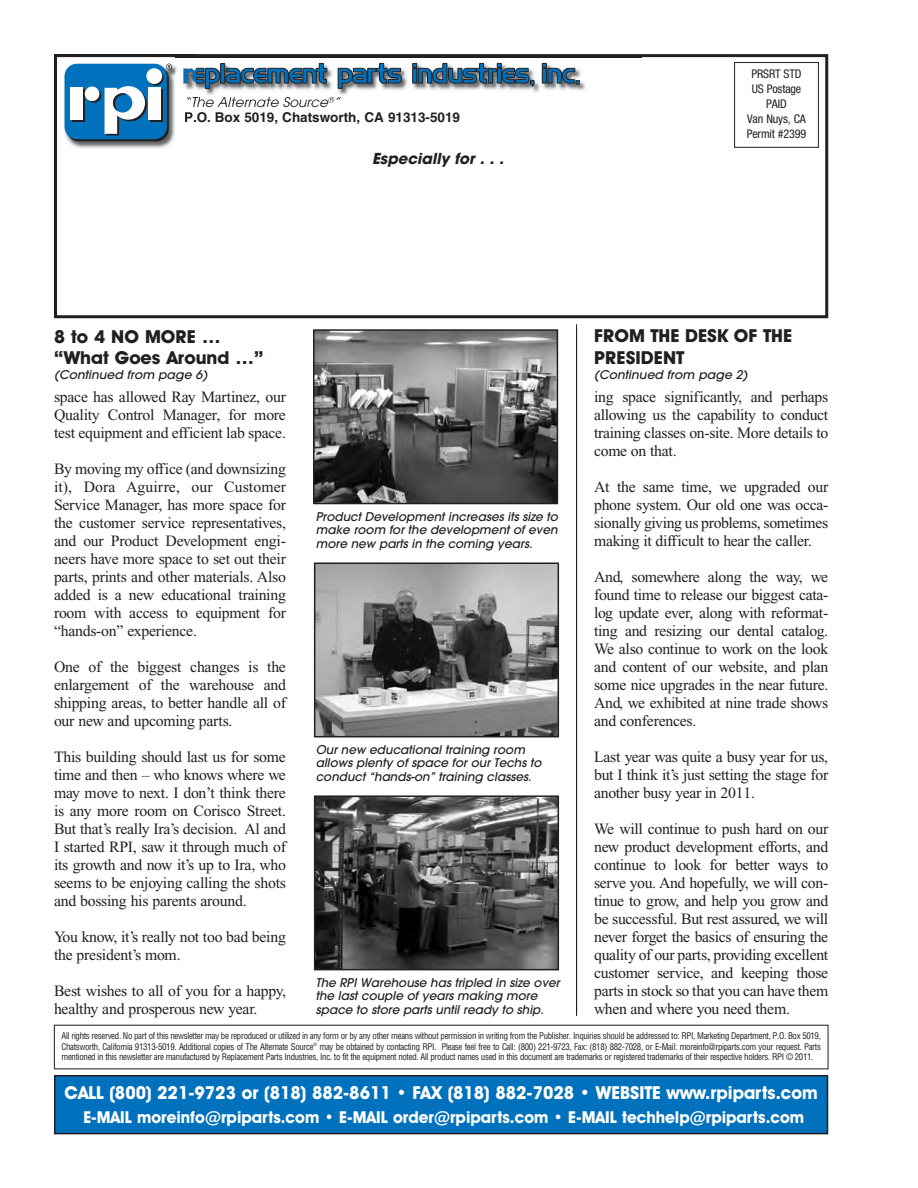
<style>
.page{position:relative;width:918px;height:1188px;background:#fff}
.page>*{position:absolute;margin:0;border:0;box-sizing:border-box;transform-origin:0 0}
.t1{font:700 18px "Avant Garde IT Cby BT";color:#fff}
.t2{font:700 18px/21.6px "Avant Garde IT Cby BT";color:#231f20}
.t3{font:700 16.5px "Avant Garde IT Cby BT";color:#fff}
.t4{font:15.75px/18px "Times New Roman";letter-spacing:-.015em;color:#231f20;text-align:justify}
.t5{font:italic 700 15px "Avant Garde";color:#231f20}
.t6{font:700 13.5px "Helvetica";color:#231f20}
.t7{font:italic 13.5px "Avant Garde";color:#231f20}
.t8{font:italic 500 12px/13.5px "Avant Garde";color:#231f20}
.t9{font:condensed 12px/15px "Helvetica Neue";letter-spacing:-.01em;color:#231f20;text-align:center}
.t10{font:condensed 9px/10.5px "Helvetica";letter-spacing:-.035em;color:#231f20;text-align:justify}
</style>
<div class="page">
<div style="left:54px;top:54px;width:774px;height:264px;border:3px solid #231f20"></div>
<img style="left:197px;top:57px;width:445px;height:46px">
<img style="left:195px;top:97px;width:125px;height:6px">
<svg style="left:328px;top:97px;width:13px;height:6px"></svg>
<svg style="left:338px;top:63px;width:64px;height:26px"></svg>
<svg style="left:542px;top:63px;width:38px;height:21px"></svg>
<svg style="left:412px;top:63px;width:122px;height:23px;background:#5b7d95"></svg>
<div style="left:734px;top:62px;width:85px;height:86px;border:1px solid #231f20"></div>
<div style="left:55px;top:1076px;width:773px;height:58px;background:#0071bc"></div>
<div style="left:54px;top:1075px;width:774px;height:59px;border:2px solid #231f20"></div>
<img style="left:54px;top:54px;width:141px;height:107px">
<img style="left:56px;top:56px;width:139px;height:105px">
<svg style="left:185px;top:97px;width:10px;height:27px"></svg>
<svg style="left:66px;top:66px;width:103px;height:75px"></svg>
<div style="left:65px;top:64px;width:102px;height:75px;background:#0071bc;border-radius:13px"></div>
<div style="left:72px;top:90px;width:13px;height:32px;background:#231f20"></div>
<svg style="left:87px;top:88px;width:14px;height:15px"></svg>
<div style="left:71px;top:88px;width:12px;height:32px;background:#fff"></div>
<div style="left:85px;top:87px;width:14px;height:14px;background:#fff;border-radius:50%"></div>
<svg style="left:113px;top:88px;width:34px;height:33px"></svg>
<div style="left:111px;top:86px;width:34px;height:34px;background:#fff;border-radius:50%"></div>
<svg style="left:148px;top:70px;width:16px;height:16px"></svg>
<div style="left:150px;top:89px;width:13px;height:33px;background:#231f20"></div>
<div style="left:146px;top:68px;width:16px;height:16px;background:#fff;border-radius:50%"></div>
<div style="left:149px;top:88px;width:12px;height:32px;background:#fff"></div>
<div style="left:113px;top:93px;width:19px;height:20px;background:#0071bc;border-radius:50%"></div>
<svg style="left:105px;top:88px;width:22px;height:47px"></svg>
<svg style="left:166px;top:57px;width:161px;height:32px"></svg>
<hr style="left:576px;top:324px;width:1px;height:690px;background:#231f20">
<hr style="left:576px;top:329px;width:1px;height:687px;background:#231f20">
<img style="left:317px;top:565px;width:239px;height:169px">
<div style="left:314px;top:562px;width:245px;height:175px;border:2px solid #231f20"></div>
<img style="left:316px;top:332px;width:239px;height:169px">
<div style="left:313px;top:329px;width:245px;height:175px;border:2px solid #231f20"></div>
<img style="left:317px;top:798px;width:239px;height:169px">
<div style="left:314px;top:795px;width:245px;height:175px;border:2px solid #231f20"></div>
<p class="t7" style="left:184px;top:97px;width:160px">“The Alternate Source<sup>®</sup> ”</p>
<p class="t6" style="left:184px;top:112px;width:278px">P.O. Box 5019, Chatsworth, CA 91313-5019</p>
<p class="t2" style="left:54px;top:327px;width:211px">8 to 4 NO MORE … “What Goes Around …”</p>
<p class="t8" style="left:54px;top:369px;width:157px">(Continued from page 6)</p>
<p class="t5" style="left:372px;top:153px;width:136px">Especially for . . .</p>
<p class="t9" style="left:747px;top:67px;width:61px">PRSRT STD<br>US Postage<br>PAID<br>Van Nuys, CA<br>Permit #2399</p>
<p class="t2" style="left:594px;top:327px;width:200px">FROM THE DESK OF THE<br>PRESIDENT</p>
<p class="t8" style="left:594px;top:369px;width:157px">(Continued from page 2)</p>
<p class="t4" style="left:54px;top:389px;width:233px">space has allowed Ray Martinez, our Quality Control Manager, for more test equipment and efficient lab space.</p>
<p class="t4" style="left:54px;top:461px;width:233px">By moving my office (and downsizing it), Dora Aguirre, our Customer Service Manager, has more space for the customer service representatives, and our Product Development engi&shy;neers have more space to set out their parts, prints and other materials. Also added is a new educational training room with access to equipment for “hands-on” experience.</p>
<p class="t4" style="left:54px;top:659px;width:233px">One of the biggest changes is the enlargement of the warehouse and shipping areas, to better handle all of our new and upcoming parts.</p>
<p class="t4" style="left:54px;top:749px;width:233px">This building should last us for some time and then – who knows where we may move to next. I don’t think there is any more room on Corisco Street.<br>But that’s really Ira’s decision. Al and I started RPI, saw it through much of its growth and now it’s up to Ira, who seems to be enjoying calling the shots and bossing his parents around.</p>
<p class="t4" style="left:54px;top:929px;width:233px">You know, it’s really not too bad being the president’s mom.</p>
<p class="t4" style="left:54px;top:983px;width:233px">Best wishes to all of you for a happy, healthy and prosperous new year.</p>
<p class="t4" style="left:594px;top:389px;width:236px">ing space significantly, and perhaps allowing us the capability to conduct training classes on-site. More details to come on that.</p>
<p class="t4" style="left:594px;top:479px;width:236px">At the same time, we upgraded our phone system. Our old one was occa&shy;sionally giving us problems, sometimes making it difficult to hear the caller.</p>
<p class="t4" style="left:594px;top:569px;width:236px">And, somewhere along the way, we found time to release our biggest cata&shy;log update ever, along with reformat&shy;ting and resizing our dental catalog.<br>We also continue to work on the look and content of our website, and plan some nice upgrades in the near future.<br>And, we exhibited at nine trade shows and conferences.</p>
<p class="t4" style="left:594px;top:749px;width:236px">Last year was quite a busy year for us, but I think it’s just setting the stage for another busy year in 2011.</p>
<p class="t4" style="left:594px;top:821px;width:236px">We will continue to push hard on our new product development efforts, and continue to look for better ways to serve you. And hopefully, we will con&shy;tinue to grow, and help you grow and be successful. But rest assured, we will never forget the basics of ensuring the quality of our parts, providing excellent customer service, and keeping those parts in stock so that you can have them when and where you need them.</p>
<p class="t8" style="left:316px;top:511px;width:246px;text-align:justify">Product Development increases its size to make room for the development of even more new parts in the coming years.</p>
<p class="t8" style="left:316px;top:744px;width:229px">Our new educational training room allows plenty of space for our Techs to conduct “hands-on” training classes.</p>
<p class="t8" style="left:316px;top:977px;width:248px">The RPI Warehouse has tripled in size over the last couple of years making more space to store parts until ready to ship.</p>
<p class="t10" style="left:61px;top:1031px;width:761px">All rights reserved. No part of this newsletter may be reproduced or utilized in any form or by any other means without permission in writing from the Publisher. Inquiries should be addressed to: RPI, Marketing Department, P.O. Box 5019, Chatsworth, California 91313-5019. Additional copies of The Alternate Source<sup>®</sup> may be obtained by contacting RPI. Please feel free to Call: (800) 221-9723, Fax: (818) 882-7028, or E-Mail: moreinfo@rpiparts.com your request. Parts mentioned in this newsletter are manufactured by Replacement Parts Industries, Inc. to fit the equipment noted. All product names used in this document are trademarks or registered trademarks of their respective holders. RPI © 2011.</p>
<p class="t1" style="left:65px;top:1087px;width:755px">CALL (800) 221-9723 or (818) 882-8611 • FAX (818) 882-7028 • WEBSITE www.rpiparts.com</p>
<p class="t3" style="left:83px;top:1112px;width:722px">E-MAIL moreinfo@rpiparts.com • E-MAIL order@rpiparts.com • E-MAIL techhelp@rpiparts.com</p>
</div>
